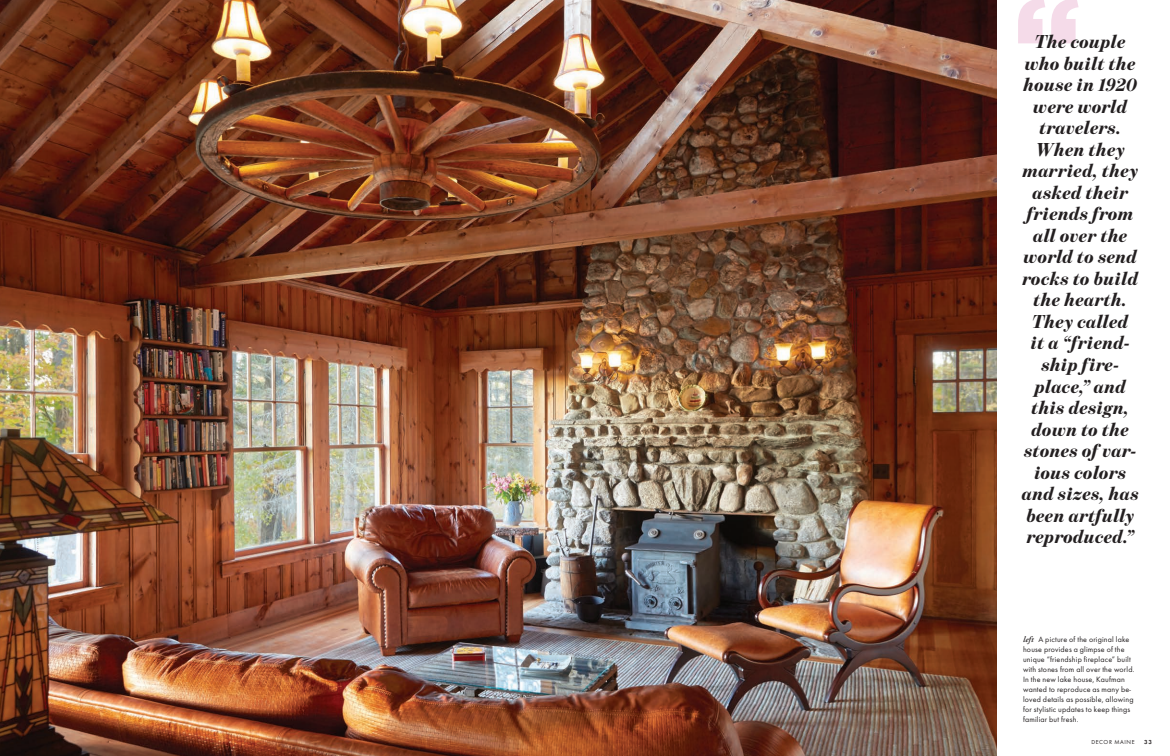
<style>
.page{position:relative;width:1170px;height:756px;background:#fff}
.page>*{position:absolute;margin:0;border:0;box-sizing:border-box;transform-origin:0 0}
.t1{font:900 125px "Gotham";color:#f5dbe9}
.t2{font:italic 900 19px/21.5px "Benton Mod Disp";letter-spacing:.02em;color:#231f20;text-align:center}
.t3{font:8px/10px "Futura";letter-spacing:.02em;color:#231f20}
.t4{font:6px "Futura";letter-spacing:.1em;color:#231f20}
.t5{font:6px "Futura Dem Bld";color:#231f20}
.s1{font-family:"Adobe Garamond";font-weight:600;font-style:italic;font-size:8.2px}
</style>
<div class="page">
<img style="left:0;top:0;width:997px;height:756px">
<h1 class="t1" style="left:1013px;top:-30px;width:70px">“</h1>
<p class="t2" style="left:1022px;top:31px;width:119px">The couple who built the house in 1920 were world travelers.<br>When they married, they asked their friends from all over the world to send rocks to build the hearth.<br>They called<br>it a “friend&shy;ship fire&shy;place,” and this design, down to the stones of var&shy;ious colors and sizes, has been artfully reproduced.”</p>
<p class="t3" style="left:1023px;top:634px;width:113px"><span class="s1">left</span> A picture of the original lake house provides a glimpse of the unique “friendship fireplace” built with stones from all over the world.<br>In the new lake house, Kaufman wanted to reproduce as many be&shy;loved details as possible, allowing for stylistic updates to keep things familiar but fresh.</p>
<p class="t4" style="left:1091px;top:739px;width:45px">DECOR MAINE</p>
<p class="t5" style="left:1144px;top:739px;width:9px">33</p>
</div>
